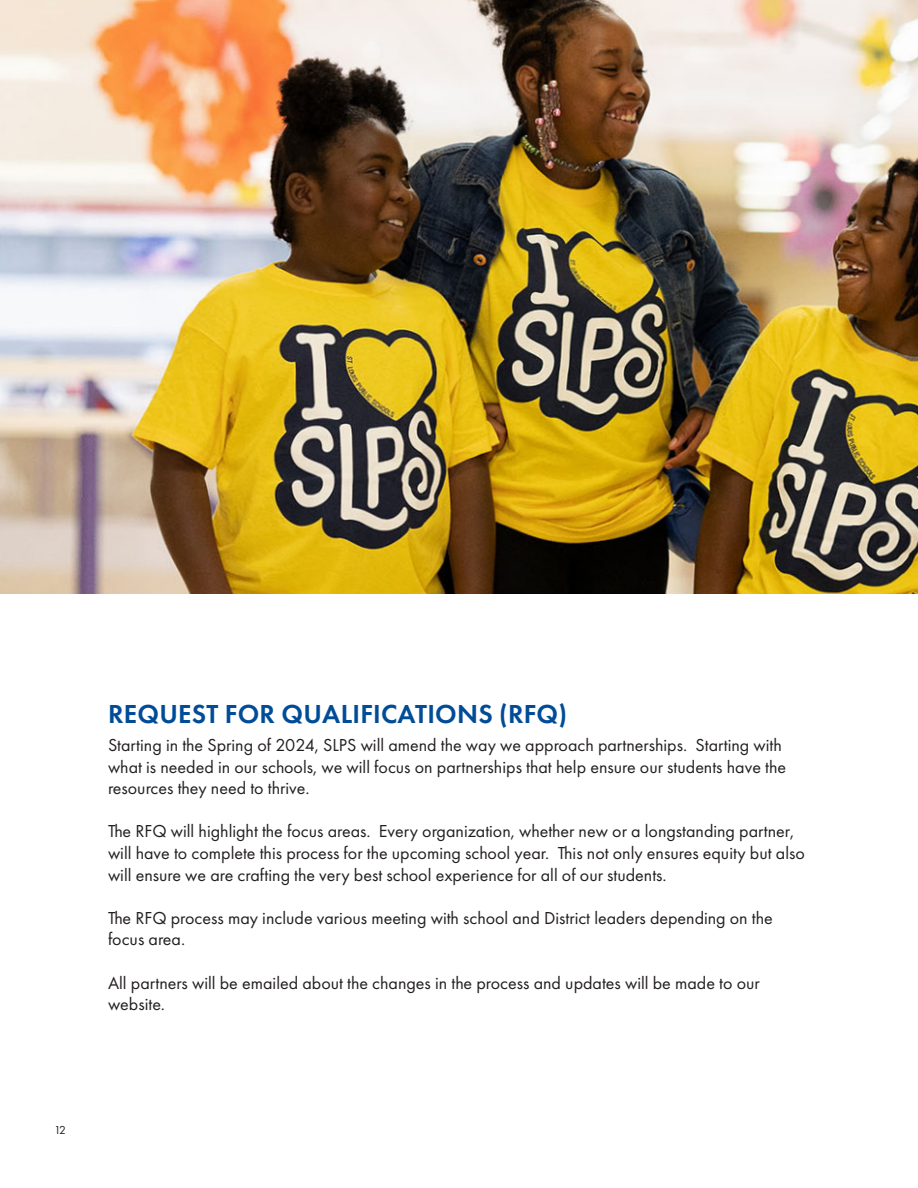
<style>
.page{position:relative;width:918px;height:1188px;background:#fff}
.page>*{position:absolute;margin:0;border:0;box-sizing:border-box;transform-origin:0 0}
.t1{font:600 27px "Futura PT";letter-spacing:.01em;color:#004c97}
.t2{font:18px/21.6px "Futura PT";color:#231f20}
.t3{font:12px "Futura PT";color:#231f20}
</style>
<div class="page">
<img style="left:0;top:0;width:918px;height:594px">
<p class="t1" style="left:108px;top:697px;width:460px">REQUEST FOR QUALIFICATIONS (RFQ)</p>
<p class="t2" style="left:108px;top:734px;width:680px">Starting in the Spring of 2024, SLPS will amend the way we approach partnerships. Starting with what is needed in our schools, we will focus on partnerships that help ensure our students have the resources they need to thrive.</p>
<p class="t2" style="left:108px;top:820px;width:698px">The RFQ will highlight the focus areas. Every organization, whether new or a longstanding partner, will have to complete this process for the upcoming school year. This not only ensures equity but also will ensure we are crafting the very best school experience for all of our students.</p>
<p class="t2" style="left:108px;top:907px;width:666px">The RFQ process may include various meeting with school and District leaders depending on the focus area.</p>
<p class="t2" style="left:108px;top:972px;width:653px">All partners will be emailed about the changes in the process and updates will be made to our website.</p>
<p class="t3" style="left:54px;top:1123px;width:13px">12</p>
</div>
